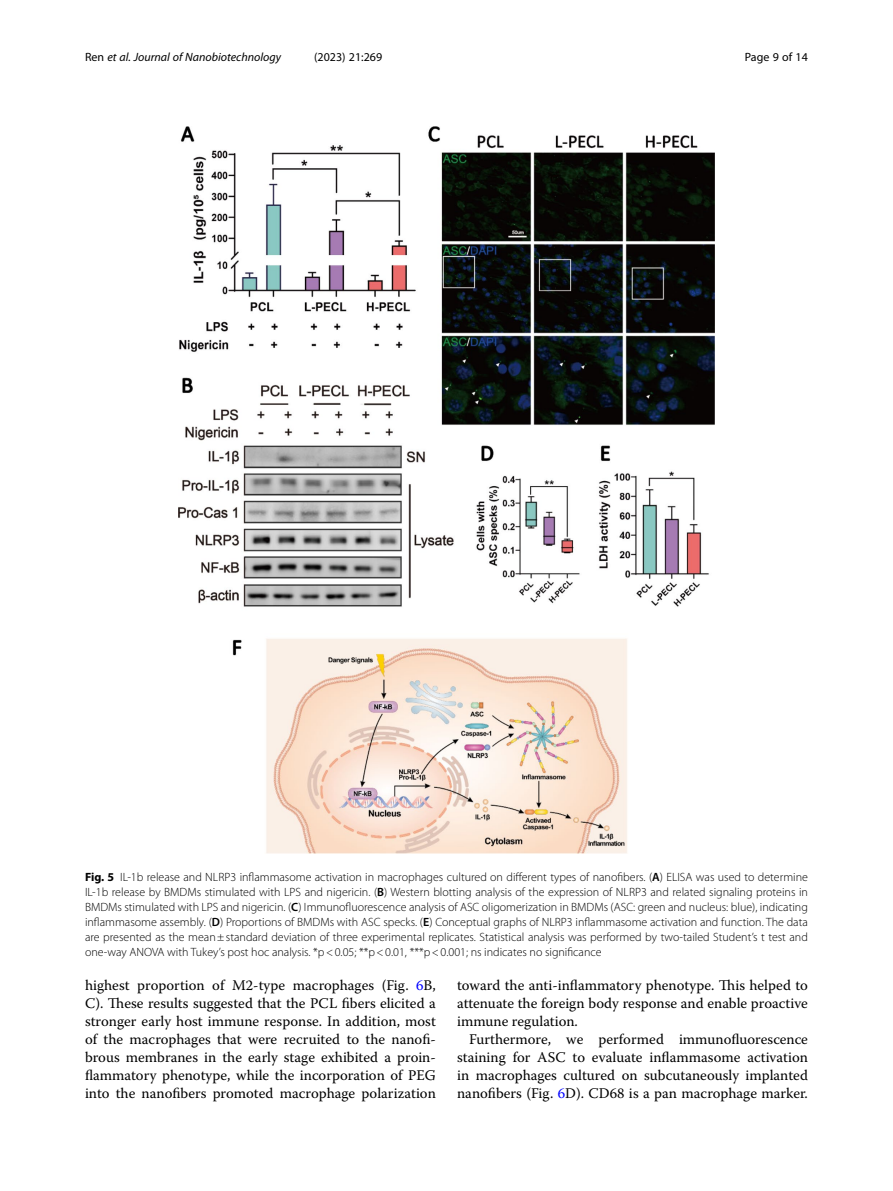
<style>
.page{position:relative;width:893px;height:1191px;background:#fff}
.page>*{position:absolute;margin:0;border:0;box-sizing:border-box;transform-origin:0 0}
.Body_Text{font:14.7px/18px "Warnock Pro";color:#000;text-align:justify}
.Body_Text_Indent{font:14.7px/18px "Warnock Pro";color:#000;text-align:justify}
.Figure_Caption{font:300 12px/15px "Myriad Pro";color:#000;text-align:justify}
.t1{font:italic 12px "Myriad Pro";color:#000}
.t2{font:12px "Myriad Pro";color:#000}
.s1{font-style:normal}
.s2{font-weight:700}
.s3{font-weight:600}
.s4{color:#00f}
</style>
<div class="page">
<img style="left:178px;top:126px;width:536px;height:727px">
<p class="t1" style="left:85px;top:50px;width:198px"><span class="s1">Ren</span> et al. Journal of Nanobiotechnology</p>
<p class="t2" style="left:314px;top:50px;width:70px">(2023) 21:269</p>
<p class="t2" style="left:745px;top:50px;width:65px">Page 9 of 14</p>
<p class="Figure_Caption" style="left:85px;top:869px;width:724px"><span class="s2">Fig. 5</span> IL-1b release and NLRP3 inflammasome activation in macrophages cultured on different types of nanofibers. (<span class="s3">A</span>) ELISA was used to determine IL-1b release by BMDMs stimulated with LPS and nigericin. (<span class="s3">B</span>) Western blotting analysis of the expression of NLRP3 and related signaling proteins in BMDMs stimulated with LPS and nigericin. (<span class="s3">C</span>) Immunofluorescence analysis of ASC oligomerization in BMDMs (ASC: green and nucleus: blue), indicating inflammasome assembly. (<span class="s3">D</span>) Proportions of BMDMs with ASC specks. (<span class="s3">E</span>) Conceptual graphs of NLRP3 inflammasome activation and function. The data are presented as the mean±standard deviation of three experimental replicates. Statistical analysis was performed by two-tailed Student’s t test and one-way ANOVA with Tukey’s post hoc analysis. *p&lt;0.05; **p&lt;0.01, ***p&lt;0.001; ns indicates no significance</p>
<p class="Body_Text" style="left:85px;top:976px;width:352px">highest proportion of M2-type macrophages (Fig. <span class="s4">6</span>B, C). These results suggested that the PCL fibers elicited a stronger early host immune response. In addition, most of the macrophages that were recruited to the nanofi&shy;brous membranes in the early stage exhibited a proin&shy;flammatory phenotype, while the incorporation of PEG into the nanofibers promoted macrophage polarization</p>
<p class="Body_Text" style="left:457px;top:976px;width:352px">toward the anti-inflammatory phenotype. This helped to attenuate the foreign body response and enable proactive immune regulation.</p>
<p class="Body_Text_Indent" style="left:457px;top:1030px;width:352px;text-indent:12px">Furthermore, we performed immunofluorescence staining for ASC to evaluate inflammasome activation in macrophages cultured on subcutaneously implanted nanofibers (Fig. <span class="s4">6</span>D). CD68 is a pan macrophage marker.</p>
</div>
